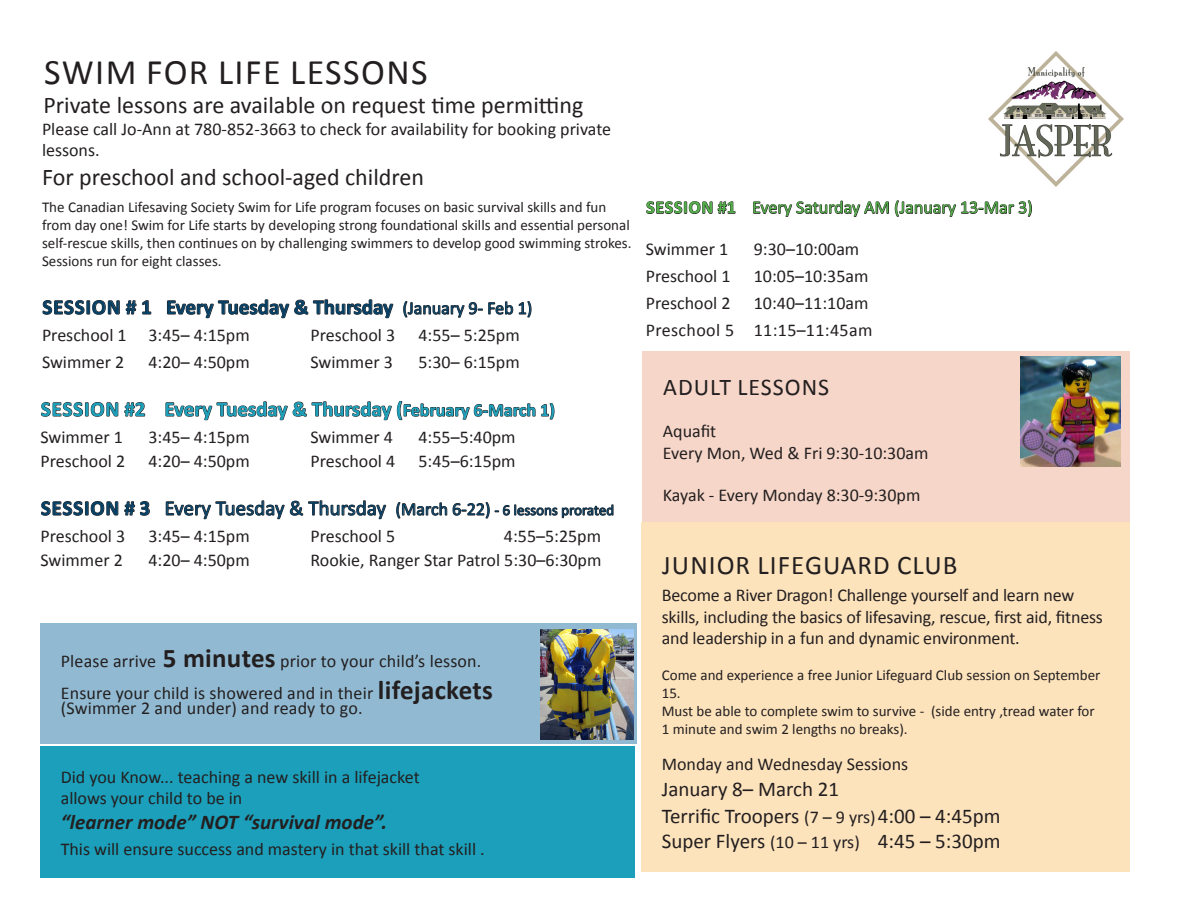
<style>
.page{position:relative;width:1188px;height:918px;background:#fff}
.page>*{position:absolute;margin:0;border:0;box-sizing:border-box;transform-origin:0 0}
.t1{font:36px "Calibri";letter-spacing:.04em;color:#231f20}
.t2{font:27px "Calibri";letter-spacing:.04em;color:#231f20}
.t3{font:24px "Calibri";color:#231f20}
.t4{font:24px "Calibri";letter-spacing:.04em;color:#231f20}
.t5{font:21px "Calibri";color:#231f20}
.t6{font:21px "Calibri";color:#064065}
.t7{font:700 21px "Calibri";color:#1b9fba}
.t8{font:700 21px "Calibri";color:#064065}
.t9{font:italic 700 21px "Calibri";color:#231f20}
.t10{font:18px/21.6px "Calibri";color:#231f20}
.t11{font:18px "Calibri";color:#51af47}
.t12{font:18px "Calibri";letter-spacing:.02em;color:#231f20}
.t13{font:15px/18px "Calibri";color:#231f20}
.s1{font-weight:400;font-size:18px}
.s2{font-size:18px}
.s3{font-weight:700}
.s4{font-size:15px}
.s5{font-weight:700;font-size:27px}
</style>
<div class="page">
<img style="left:988px;top:52px;width:135px;height:135px">
<div style="left:643px;top:351px;width:487px;height:176px;background:#f6d6c8"></div>
<div style="left:642px;top:523px;width:488px;height:349px;background:#fde3bc"></div>
<img style="left:1021px;top:356px;width:99px;height:111px">
<svg style="left:42px;top:300px;width:110px;height:15px"></svg>
<svg style="left:167px;top:299px;width:227px;height:20px"></svg>
<svg style="left:403px;top:301px;width:129px;height:17px"></svg>
<svg style="left:41px;top:402px;width:105px;height:15px"></svg>
<svg style="left:165px;top:400px;width:390px;height:21px"></svg>
<svg style="left:41px;top:501px;width:109px;height:15px"></svg>
<svg style="left:165px;top:500px;width:222px;height:20px"></svg>
<svg style="left:396px;top:502px;width:218px;height:17px"></svg>
<div style="left:40px;top:624px;width:597px;height:120px;background:#91bad2"></div>
<div style="left:40px;top:746px;width:595px;height:132px;background:#1b9fba"></div>
<img style="left:540px;top:630px;width:93px;height:110px">
<svg style="left:646px;top:201px;width:90px;height:13px"></svg>
<svg style="left:753px;top:200px;width:136px;height:17px"></svg>
<svg style="left:895px;top:200px;width:137px;height:17px"></svg>
<p class="t1" style="left:44px;top:50px;width:385px">SWIM FOR LIFE LESSONS</p>
<p class="t3" style="left:44px;top:90px;width:541px">Private lessons are available on request time permitting</p>
<p class="t10" style="left:42px;top:118px;width:571px">Please call Jo-Ann at 780-852-3663 to check for availability for booking private lessons.</p>
<p class="t3" style="left:42px;top:162px;width:384px">For preschool and school-aged children</p>
<p class="t13" style="left:42px;top:198px;width:591px">The Canadian Lifesaving Society Swim for Life program focuses on basic survival skills and fun from day one! Swim for Life starts by developing strong foundational skills and essential personal self-rescue skills, then continues on by challenging swimmers to develop good swimming strokes.<br>Sessions run for eight classes.</p>
<p class="t8" style="left:42px;top:294px;width:491px">SESSION # 1 Every Tuesday &amp; Thursday <span class="s1">(January 9- Feb 1)</span></p>
<p class="t10" style="left:42px;top:324px;width:209px">Preschool 1 3:45– 4:15pm</p>
<p class="t10" style="left:311px;top:324px;width:86px">Preschool 3</p>
<p class="t10" style="left:419px;top:324px;width:103px">4:55– 5:25pm</p>
<p class="t10" style="left:42px;top:351px;width:84px">Swimmer 2</p>
<p class="t10" style="left:149px;top:351px;width:103px">4:20– 4:50pm</p>
<p class="t10" style="left:310px;top:351px;width:84px">Swimmer 3</p>
<p class="t10" style="left:419px;top:351px;width:103px">5:30– 6:15pm</p>
<p class="t7" style="left:41px;top:396px;width:516px">SESSION #2 Every Tuesday &amp; Thursday (<span class="s2">February 6-March 1)</span></p>
<p class="t10" style="left:40px;top:426px;width:84px">Swimmer 1</p>
<p class="t10" style="left:149px;top:426px;width:103px">3:45– 4:15pm</p>
<p class="t10" style="left:311px;top:426px;width:84px">Swimmer 4</p>
<p class="t10" style="left:419px;top:426px;width:99px">4:55–5:40pm</p>
<p class="t10" style="left:40px;top:450px;width:86px">Preschool 2</p>
<p class="t10" style="left:149px;top:450px;width:103px">4:20– 4:50pm</p>
<p class="t10" style="left:311px;top:450px;width:86px">Preschool 4</p>
<p class="t10" style="left:419px;top:450px;width:99px">5:45–6:15pm</p>
<p class="t6" style="left:41px;top:495px;width:575px"><span class="s3">SESSION # 3</span> Every Tuesday &amp; Thursday <span class="s2">(March 6-22)</span> <span class="s4">- 6 lessons prorated</span></p>
<p class="t10" style="left:40px;top:525px;width:86px">Preschool 3</p>
<p class="t10" style="left:149px;top:525px;width:103px">3:45– 4:15pm</p>
<p class="t10" style="left:311px;top:525px;width:86px">Preschool 5</p>
<p class="t10" style="left:504px;top:525px;width:99px">4:55–5:25pm</p>
<p class="t10" style="left:40px;top:549px;width:84px">Swimmer 2</p>
<p class="t10" style="left:149px;top:549px;width:103px">4:20– 4:50pm</p>
<p class="t10" style="left:311px;top:549px;width:292px">Rookie, Ranger Star Patrol 5:30–6:30pm</p>
<p class="t10" style="left:61px;top:650px;width:422px">Please arrive <span class="s5">5 minutes</span> prior to your child’s lesson.</p>
<p class="t10" style="left:61px;top:683px;width:434px">Ensure your child is showered and in their <span class="s5">lifejackets</span></p>
<p class="t10" style="left:61px;top:697px;width:303px">(Swimmer 2 and under) and ready to go.</p>
<p class="t10" style="left:61px;top:766px;width:360px">Did you Know... teaching a new skill in a lifejacket</p>
<p class="t10" style="left:61px;top:788px;width:183px">allows your child to be in</p>
<p class="t9" style="left:61px;top:809px;width:328px">“learner mode” NOT “survival mode”.</p>
<p class="t10" style="left:61px;top:838px;width:426px">This will ensure success and mastery in that skill that skill .</p>
<p class="t11" style="left:646px;top:196px;width:388px"><span class="s3">SESSION #1</span> Every Saturday AM (January 13-Mar 3)</p>
<p class="t10" style="left:646px;top:238px;width:84px">Swimmer 1</p>
<p class="t10" style="left:754px;top:238px;width:107px">9:30–10:00am</p>
<p class="t10" style="left:646px;top:265px;width:86px">Preschool 1</p>
<p class="t10" style="left:754px;top:265px;width:116px">10:05–10:35am</p>
<p class="t10" style="left:646px;top:292px;width:86px">Preschool 2</p>
<p class="t10" style="left:754px;top:292px;width:116px">10:40–11:10am</p>
<p class="t12" style="left:646px;top:318px;width:228px">Preschool 5 11:15–11:45am</p>
<p class="t4" style="left:663px;top:372px;width:167px">ADULT LESSONS</p>
<p class="t10" style="left:663px;top:421px;width:55px">Aquafit</p>
<p class="t10" style="left:663px;top:442px;width:267px">Every Mon, Wed &amp; Fri 9:30-10:30am</p>
<p class="t10" style="left:663px;top:484px;width:259px">Kayak - Every Monday 8:30-9:30pm</p>
<p class="t2" style="left:662px;top:548px;width:297px">JUNIOR LIFEGUARD CLUB</p>
<p class="t10" style="left:662px;top:584px;width:443px">Become a River Dragon! Challenge yourself and learn new skills, including the basics of lifesaving, rescue, first aid, fitness and leadership in a fun and dynamic environment.</p>
<p class="t13" style="left:662px;top:666px;width:440px">Come and experience a free Junior Lifeguard Club session on September<br>15.</p>
<p class="t13" style="left:662px;top:702px;width:434px">Must be able to complete swim to survive - (side entry ,tread water for</p>
<p class="t13" style="left:662px;top:720px;width:247px">1 minute and swim 2 lengths no breaks).</p>
<p class="t10" style="left:662px;top:754px;width:248px">Monday and Wednesday Sessions</p>
<p class="t5" style="left:662px;top:775px;width:179px">January 8– March 21</p>
<p class="t5" style="left:662px;top:802px;width:340px">Terrific Troopers <span class="s2">(7 – 9 yrs)</span>4:00 – 4:45pm</p>
<p class="t5" style="left:662px;top:827px;width:340px">Super Flyers <span class="s2">(10 – 11 yrs)</span> 4:45 – 5:30pm</p>
</div>
